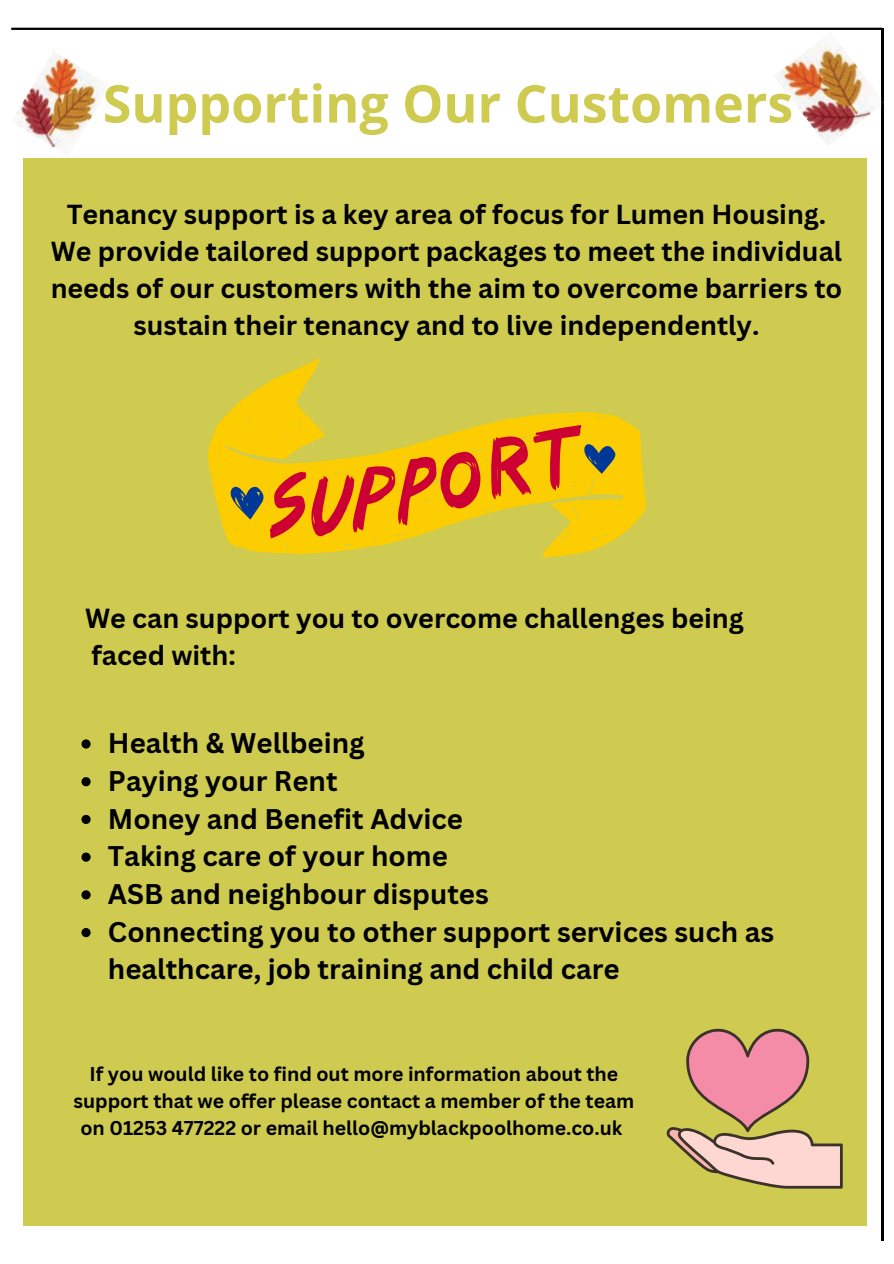
<style>
.page{position:relative;width:894px;height:1264px;background:#fff}
.page>*{position:absolute;margin:0;border:0;box-sizing:border-box;transform-origin:0 0}
.t1{font:700 51.9px "Open Sans";color:#cecb50}
.t2{font:700 27.6px/37.7px "Canva Sans";color:#000}
.t3{font:700 26.85px/37px "Canva Sans";color:#000;text-align:center}
.t4{font:700 19.5px/26.8px "Canva Sans";color:#000;text-align:center}
</style>
<div class="page">
<hr style="left:11px;top:28px;width:871px;height:2px;background:#000">
<hr style="left:881px;top:29px;width:2px;height:1211px;background:#000">
<img style="left:774px;top:32px;width:110px;height:114px">
<svg style="left:786px;top:94px;width:5px;height:5px"></svg>
<svg style="left:881px;top:98px;width:2px;height:7px"></svg>
<div style="left:23px;top:158px;width:843px;height:1067px;background:#cecb50"></div>
<img style="left:16px;top:52px;width:92px;height:96px">
<svg style="left:105px;top:85px;width:5px;height:9px"></svg>
<svg style="left:208px;top:358px;width:438px;height:199px"></svg>
<svg style="left:230px;top:425px;width:385px;height:113px"></svg>
<svg style="left:666px;top:1028px;width:176px;height:160px"></svg>
<svg style="left:81px;top:739px;width:10px;height:9px"></svg>
<svg style="left:81px;top:777px;width:10px;height:9px"></svg>
<svg style="left:81px;top:814px;width:10px;height:10px"></svg>
<svg style="left:81px;top:852px;width:10px;height:9px"></svg>
<svg style="left:81px;top:890px;width:10px;height:9px"></svg>
<svg style="left:81px;top:928px;width:10px;height:9px"></svg>
<h1 class="t1" style="left:103px;top:67px;width:691px">Supporting Our Customers</h1>
<p class="t3" style="left:51px;top:195px;width:792px">Tenancy support is a key area of focus for Lumen Housing.<br>We provide tailored support packages to meet the individual needs of our customers with the aim to overcome barriers to sustain their tenancy and to live independently.</p>
<p class="t3" style="left:85px;top:598px;width:660px;text-align:left">We can support you to overcome challenges being faced with:</p>
<p class="t2" style="left:108px;top:723px;width:667px">Health &amp; Wellbeing<br>Paying your Rent<br>Money and Benefit Advice<br>Taking care of your home<br>ASB and neighbour disputes<br>Connecting you to other support services such as healthcare, job training and child care</p>
<p class="t4" style="left:73px;top:1060px;width:562px">If you would like to find out more information about the support that we offer please contact a member of the team on 01253 477222 or email hello@myblackpoolhome.co.uk</p>
</div>
